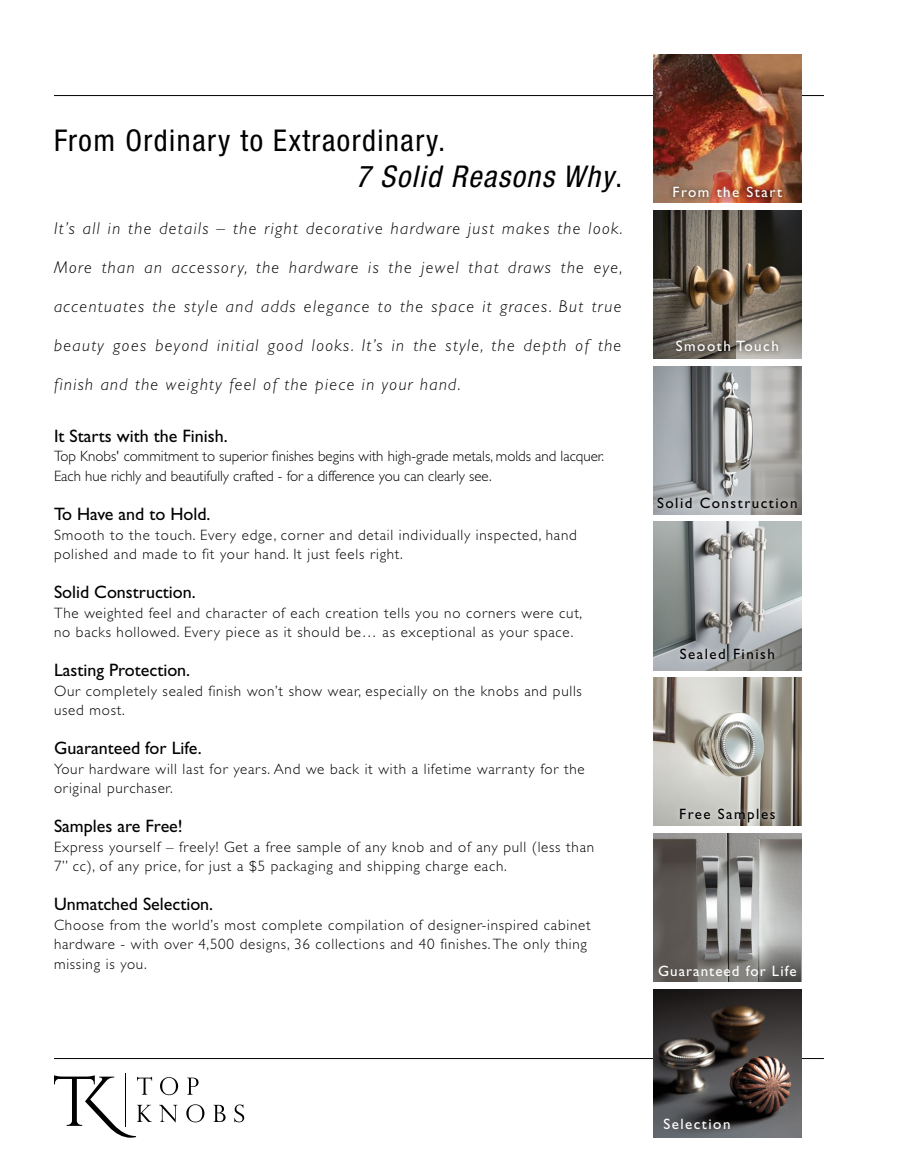
<style>
.page{position:relative;width:905px;height:1175px;background:#fff}
.page>*{position:absolute;margin:0;border:0;box-sizing:border-box;transform-origin:0 0}
.t1{font:condensed 30px/36px "Helvetica Neue LT Std";letter-spacing:.05em;color:#000}
.t2{font:18px "Gill Sans Std";color:#000}
.t3{font:italic 300 17.25px "Gill Sans Std";letter-spacing:.085em;color:#000}
.t4{font:300 15px/19.5px "Gill Sans Std";letter-spacing:.05em;color:#000}
.t5{font:300 15px/19.5px "Gill Sans Std";color:#000}
.t6{font:15px "Gill Sans Std";letter-spacing:.1em;color:#000}
.t7{font:15px "Gill Sans Std";letter-spacing:.1em;color:#fff}
.t8{font:15px "Gill Sans Std";letter-spacing:.07em;color:#fff}
.s1{font-style:italic}
</style>
<div class="page">
<hr style="left:54px;top:1058px;width:770px;height:1px;background:#000">
<hr style="left:54px;top:95px;width:770px;height:1px;background:#000">
<img style="left:653px;top:522px;width:148px;height:148px">
<img style="left:653px;top:989px;width:148px;height:148px">
<img style="left:653px;top:366px;width:148px;height:125px">
<img style="left:653px;top:55px;width:148px;height:148px">
<img style="left:653px;top:210px;width:148px;height:148px">
<div style="left:652px;top:491px;width:150px;height:23px;background:#fff;opacity:.75"></div>
<div style="left:674px;top:643px;width:106px;height:22px;background:#fff;opacity:.75"></div>
<svg style="left:709px;top:171px;width:30px;height:10px"></svg>
<div style="left:667px;top:181px;width:120px;height:22px;background:#000;opacity:.75"></div>
<svg style="left:736px;top:302px;width:66px;height:56px;background:#847d72"></svg>
<div style="left:670px;top:335px;width:113px;height:22px;background:#000;opacity:.75"></div>
<img style="left:653px;top:833px;width:148px;height:148px">
<svg style="left:758px;top:908px;width:43px;height:73px;background:#a0a19f"></svg>
<img style="left:653px;top:677px;width:148px;height:148px">
<div style="left:674px;top:802px;width:106px;height:25px;background:#fff;opacity:.75"></div>
<svg style="left:160px;top:1077px;width:18px;height:18px"></svg>
<svg style="left:187px;top:1077px;width:11px;height:17px"></svg>
<svg style="left:159px;top:1104px;width:18px;height:18px"></svg>
<svg style="left:186px;top:1104px;width:18px;height:18px"></svg>
<svg style="left:213px;top:1104px;width:12px;height:17px"></svg>
<svg style="left:234px;top:1104px;width:10px;height:18px"></svg>
<svg style="left:54px;top:1075px;width:98px;height:62px"></svg>
<hr style="left:125px;top:1073px;width:1px;height:54px;background:#000">
<h1 class="t1" style="left:356px;top:122px;width:268px;text-indent:-302px">From Ordinary to Extraordinary.<br><span class="s1">7 Solid Reasons Why</span>.</h1>
<p class="t3" style="left:54px;top:219px;width:570px">It’s all in the details – the right decorative hardware just makes the look.</p>
<p class="t3" style="left:54px;top:258px;width:570px">More than an accessory, the hardware is the jewel that draws the eye,</p>
<p class="t3" style="left:54px;top:297px;width:569px">accentuates the style and adds elegance to the space it graces. But true</p>
<p class="t3" style="left:54px;top:336px;width:568px">beauty goes beyond initial good looks. It’s in the style, the depth of the</p>
<p class="t3" style="left:54px;top:375px;width:408px">finish and the weighty feel of the piece in your hand.</p>
<p class="t2" style="left:54px;top:425px;width:175px">It Starts with the Finish.</p>
<p class="t5" style="left:54px;top:447px;width:551px">Top Knobs' commitment to superior finishes begins with high-grade metals, molds and lacquer.<br>Each hue richly and beautifully crafted - for a difference you can clearly see.</p>
<p class="t2" style="left:54px;top:503px;width:158px">To Have and to Hold.</p>
<p class="t4" style="left:54px;top:525px;width:524px">Smooth to the touch. Every edge, corner and detail individually inspected, hand polished and made to fit your hand. It just feels right.</p>
<p class="t2" style="left:54px;top:581px;width:143px">Solid Construction.</p>
<p class="t4" style="left:54px;top:603px;width:529px">The weighted feel and character of each creation tells you no corners were cut, no backs hollowed. Every piece as it should be… as exceptional as your space.</p>
<p class="t2" style="left:54px;top:659px;width:138px">Lasting Protection.</p>
<p class="t4" style="left:54px;top:681px;width:529px">Our completely sealed finish won’t show wear, especially on the knobs and pulls used most.</p>
<p class="t2" style="left:54px;top:737px;width:149px">Guaranteed for Life.</p>
<p class="t4" style="left:54px;top:759px;width:532px">Your hardware will last for years. And we back it with a lifetime warranty for the original purchaser.</p>
<p class="t2" style="left:54px;top:815px;width:130px">Samples are Free!</p>
<p class="t4" style="left:54px;top:837px;width:541px">Express yourself – freely! Get a free sample of any knob and of any pull (less than<br>7” cc), of any price, for just a $5 packaging and shipping charge each.</p>
<p class="t2" style="left:54px;top:893px;width:161px">Unmatched Selection.</p>
<p class="t4" style="left:54px;top:915px;width:538px">Choose from the world’s most complete compilation of designer-inspired cabinet hardware - with over 4,500 designs, 36 collections and 40 finishes. The only thing missing is you.</p>
<p class="t7" style="left:672px;top:183px;width:111px">From the Start</p>
<p class="t7" style="left:675px;top:337px;width:104px">Smooth Touch</p>
<p class="t6" style="left:657px;top:494px;width:142px">Solid Construction</p>
<p class="t6" style="left:679px;top:645px;width:97px">Sealed Finish</p>
<p class="t6" style="left:679px;top:805px;width:98px">Free Samples</p>
<p class="t8" style="left:658px;top:962px;width:140px">Guaranteed for Life</p>
<p class="t7" style="left:663px;top:1114px;width:69px">Selection</p>
</div>
